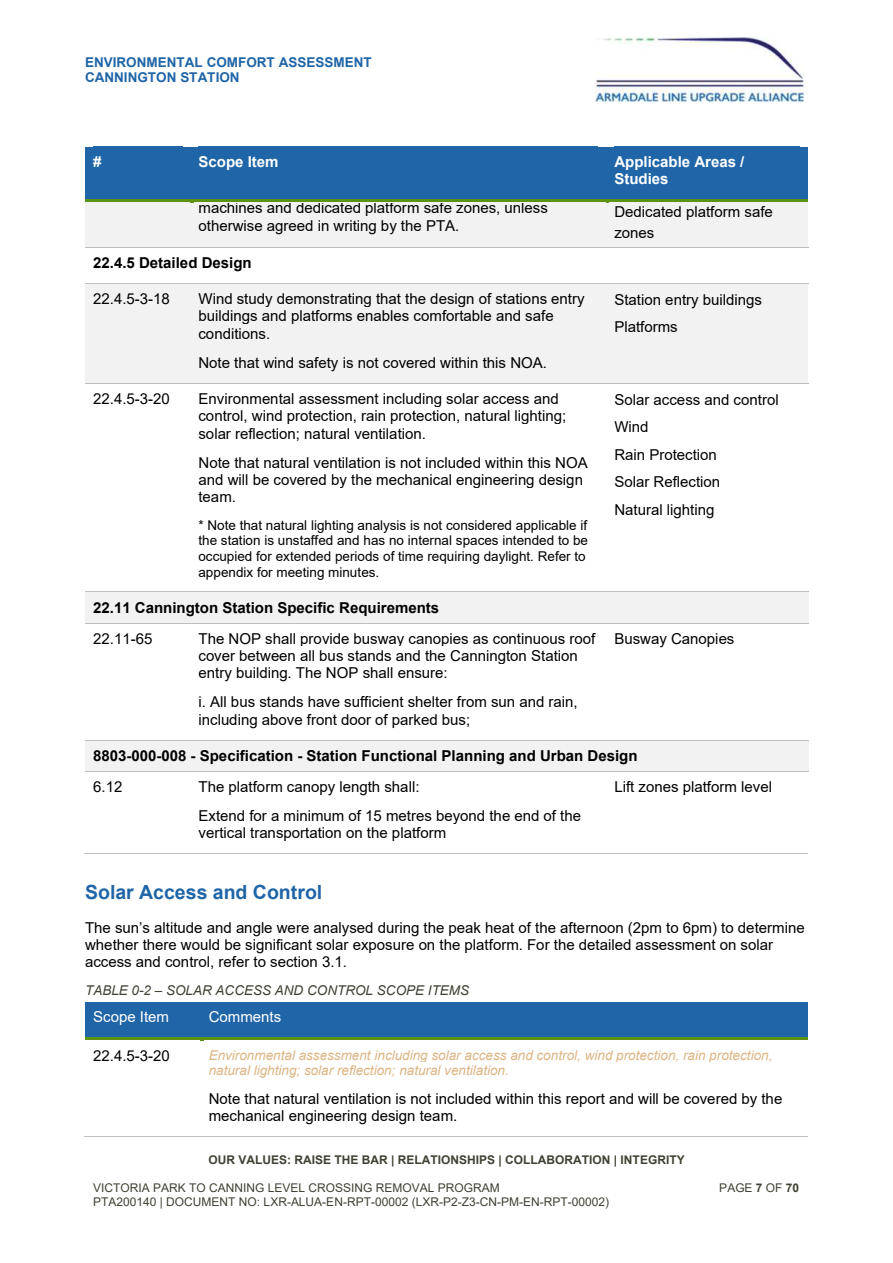
<style>
.page{position:relative;width:893px;height:1263px;background:#fff}
.page>*{position:absolute;margin:0;border:0;box-sizing:border-box;transform-origin:0 0}
.t1{font:700 19.5px "Arial";color:#1f65a7}
.t2{font:15px/17.2px "Arial";color:#000}
.t3{font:700 15px "Arial";color:#000}
.t4{font:700 15px/17.2px "Arial";color:#fff}
.t5{font:15px "Arial";color:#fff}
.t6{font:13.5px/15.6px "Arial";color:#000}
.t7{font:italic 13.5px/15.6px "Arial";color:#ddb483}
.t8{font:700 13.5px/15.6px "Arial";color:#1f65a7}
.t9{font:italic 13.5px "Arial";color:#3f4133}
.t10{font:12px/13.8px "Arial";color:#3f4133}
.t11{font:700 12px "Arial";color:#3f4133}
.s1{font-weight:700}
</style>
<div class="page">
<img style="left:596px;top:37px;width:208px;height:65px">
<div style="left:85px;top:147px;width:105px;height:52px;background:#1f65a7"></div>
<div style="left:190px;top:147px;width:416px;height:52px;background:#1f65a7"></div>
<div style="left:606px;top:147px;width:202px;height:52px;background:#1f65a7"></div>
<div style="left:85px;top:199px;width:521px;height:48px;background:#f2f2f2"></div>
<div style="left:606px;top:199px;width:202px;height:48px;background:#f2f2f2"></div>
<svg style="left:85px;top:199px;width:105px;height:3px"></svg>
<svg style="left:190px;top:199px;width:416px;height:4px;fill:#5c9315"></svg>
<svg style="left:606px;top:199px;width:202px;height:4px"></svg>
<hr style="left:85px;top:247px;width:723px;height:1px;background:#bfbfbf">
<div style="left:85px;top:284px;width:105px;height:99px;background:#f2f2f2"></div>
<div style="left:190px;top:284px;width:416px;height:99px;background:#f2f2f2"></div>
<div style="left:606px;top:284px;width:202px;height:99px;background:#f2f2f2"></div>
<hr style="left:85px;top:283px;width:723px;height:1px;background:#bfbfbf">
<hr style="left:85px;top:383px;width:723px;height:1px;background:#bfbfbf">
<div style="left:85px;top:592px;width:723px;height:31px;background:#f2f2f2"></div>
<hr style="left:85px;top:591px;width:723px;height:1px;background:#bfbfbf">
<hr style="left:85px;top:623px;width:723px;height:1px;background:#bfbfbf">
<div style="left:85px;top:740px;width:723px;height:31px;background:#f2f2f2"></div>
<hr style="left:85px;top:740px;width:723px;height:1px;background:#bfbfbf">
<hr style="left:85px;top:771px;width:723px;height:1px;background:#bfbfbf">
<hr style="left:84px;top:853px;width:106px;height:1px;background:#bfbfbf">
<hr style="left:189px;top:853px;width:417px;height:1px;background:#bfbfbf">
<hr style="left:605px;top:853px;width:203px;height:1px;background:#bfbfbf">
<div style="left:85px;top:1002px;width:116px;height:36px;background:#1f65a7"></div>
<div style="left:201px;top:1002px;width:607px;height:36px;background:#1f65a7"></div>
<hr style="left:85px;top:1038px;width:116px;height:3px;background:#5c9315">
<hr style="left:201px;top:1038px;width:607px;height:3px;background:#5c9315">
<hr style="left:84px;top:1137px;width:117px;height:1px;background:#bfbfbf">
<hr style="left:200px;top:1137px;width:608px;height:1px;background:#bfbfbf">
<p class="t8" style="left:85px;top:54px;width:288px">ENVIRONMENTAL COMFORT ASSESSMENT<br>CANNINGTON STATION</p>
<p class="t4" style="left:93px;top:153px;width:10px">#</p>
<p class="t4" style="left:198px;top:153px;width:82px">Scope Item</p>
<p class="t4" style="left:614px;top:153px;width:132px">Applicable Areas /<br>Studies</p>
<p class="t2" style="left:198px;top:200px;width:351px">machines and dedicated platform safe zones, unless otherwise agreed in writing by the PTA.</p>
<p class="t2" style="left:614px;top:202px;width:160px;line-height:20.5px">Dedicated platform safe zones</p>
<p class="t3" style="left:93px;top:252px;width:160px">22.4.5 Detailed Design</p>
<p class="t2" style="left:93px;top:290px;width:78px">22.4.5-3-18</p>
<p class="t2" style="left:198px;top:290px;width:388px">Wind study demonstrating that the design of stations entry buildings and platforms enables comfortable and safe conditions.</p>
<p class="t2" style="left:198px;top:354px;width:350px">Note that wind safety is not covered within this NOA.</p>
<p class="t2" style="left:614px;top:286px;width:149px;line-height:27.6px">Station entry buildings<br>Platforms</p>
<p class="t2" style="left:93px;top:390px;width:78px">22.4.5-3-20</p>
<p class="t2" style="left:198px;top:390px;width:369px">Environmental assessment including solar access and control, wind protection, rain protection, natural lighting; solar reflection; natural ventilation.</p>
<p class="t2" style="left:198px;top:454px;width:391px">Note that natural ventilation is not included within this NOA and will be covered by the mechanical engineering design team.</p>
<p class="t6" style="left:198px;top:518px;width:391px">* Note that natural lighting analysis is not considered applicable if the station is unstaffed and has no internal spaces intended to be occupied for extended periods of time requiring daylight. Refer to appendix for meeting minutes.</p>
<p class="t3" style="left:93px;top:597px;width:347px">22.11 Cannington Station Specific Requirements</p>
<p class="t2" style="left:93px;top:630px;width:61px">22.11-65</p>
<p class="t2" style="left:198px;top:630px;width:398px">The NOP shall provide busway canopies as continuous roof cover between all bus stands and the Cannington Station entry building. The NOP shall ensure:</p>
<p class="t2" style="left:198px;top:694px;width:381px">i. All bus stands have sufficient shelter from sun and rain, including above front door of parked bus;</p>
<p class="t2" style="left:614px;top:386px;width:166px;line-height:27.5px">Solar access and control<br>Wind<br>Rain Protection<br>Solar Reflection<br>Natural lighting</p>
<p class="t2" style="left:614px;top:630px;width:122px">Busway Canopies</p>
<p class="t3" style="left:93px;top:745px;width:546px">8803-000-008 - Specification - Station Functional Planning and Urban Design</p>
<p class="t2" style="left:93px;top:778px;width:31px">6.12</p>
<p class="t2" style="left:198px;top:772px;width:384px;line-height:29.1px">The platform canopy length shall:<br>Extend for a minimum of 15 metres beyond the end of the</p>
<p class="t2" style="left:198px;top:824px;width:249px">vertical transportation on the platform</p>
<p class="t2" style="left:614px;top:779px;width:159px">Lift zones platform level</p>
<h1 class="t1" style="left:85px;top:879px;width:239px">Solar Access and Control</h1>
<p class="t2" style="left:85px;top:919px;width:721px">The sun’s altitude and angle were analysed during the peak heat of the afternoon (2pm to 6pm) to determine whether there would be significant solar exposure on the platform. For the detailed assessment on solar access and control, refer to section 3.1.</p>
<p class="t9" style="left:85px;top:983px;width:386px">TABLE 0-2 – SOLAR ACCESS AND CONTROL SCOPE ITEMS</p>
<p class="t5" style="left:93px;top:1009px;width:77px">Scope Item</p>
<p class="t5" style="left:209px;top:1009px;width:74px">Comments</p>
<p class="t2" style="left:93px;top:1047px;width:78px">22.4.5-3-20</p>
<p class="t7" style="left:209px;top:1047px;width:565px">Environmental assessment including solar access and control, wind protection, rain protection, natural lighting; solar reflection; natural ventilation.</p>
<p class="t2" style="left:209px;top:1090px;width:575px">Note that natural ventilation is not included within this report and will be covered by the mechanical engineering design team.</p>
<p class="t11" style="left:208px;top:1152px;width:478px">OUR VALUES: RAISE THE BAR | RELATIONSHIPS | COLLABORATION | INTEGRITY</p>
<p class="t10" style="left:93px;top:1181px;width:517px">VICTORIA PARK TO CANNING LEVEL CROSSING REMOVAL PROGRAM<br>PTA200140 | DOCUMENT NO: LXR-ALUA-EN-RPT-00002 (LXR-P2-Z3-CN-PM-EN-RPT-00002)</p>
<p class="t10" style="left:719px;top:1181px;width:81px">PAGE <span class="s1">7</span> OF <span class="s1">70</span></p>
</div>
